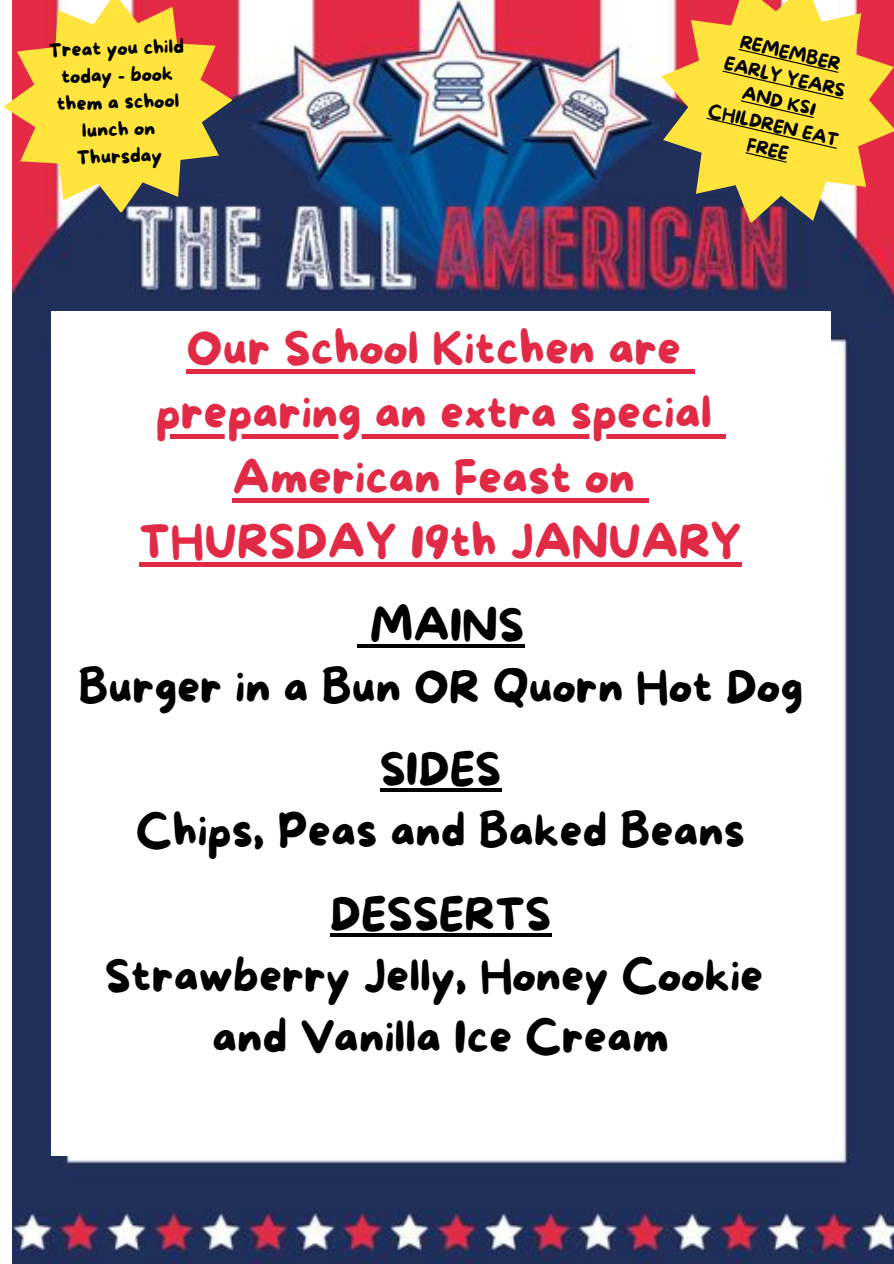
<style>
.page{position:relative;width:894px;height:1264px;background:#fff}
.page>*{position:absolute;margin:0;border:0;box-sizing:border-box;transform-origin:0 0}
.t1{font:46.5px/64.2px "More Sugar";color:#e12b46;text-align:center}
.t2{font:45px/61.9px "More Sugar";color:#000;text-align:center}
.t3{font:19.5px/27px "More Sugar";color:#000;text-align:center}
.t4{font:18px/24.8px "More Sugar";color:#000;text-align:center}
</style>
<div class="page">
<img style="left:13px;top:0;width:880px;height:1263px">
<div style="left:51px;top:311px;width:780px;height:844px;background:#fff"></div>
<div style="left:186px;top:369px;width:495px;height:5px;background:#e12b46"></div>
<div style="left:681px;top:369px;width:13px;height:5px;background:#e12b46"></div>
<hr style="left:156px;top:434px;width:555px;height:4px;background:#e12b46">
<hr style="left:711px;top:434px;width:14px;height:4px;background:#e12b46">
<hr style="left:232px;top:498px;width:403px;height:4px;background:#e12b46">
<hr style="left:635px;top:498px;width:13px;height:4px;background:#e12b46">
<hr style="left:139px;top:562px;width:602px;height:4px;background:#e12b46">
<hr style="left:357px;top:644px;width:13px;height:4px;background:#000">
<hr style="left:370px;top:644px;width:154px;height:4px;background:#000">
<hr style="left:379px;top:788px;width:122px;height:4px;background:#000">
<svg style="left:330px;top:933px;width:221px;height:3px"></svg>
<svg style="left:661px;top:0;width:232px;height:223px;background:#d69b53"></svg>
<div style="left:706px;top:49px;width:136px;height:114px;background:#ffe43d"></div>
<svg style="left:3px;top:0;width:229px;height:213px;background:#e0aa51"></svg>
<p class="t3" style="left:48px;top:38px;width:136px;rotate:-2deg">Treat you child today - book them a school lunch on<br>Thursday</p>
<p class="t4" style="left:742px;top:30px;width:104px;rotate:13deg">REMEMBER</p>
<p class="t4" style="left:716px;top:75px;width:135px;rotate:13deg">AND KS1<br>CHILDREN EAT<br>FREE</p>
<p class="t4" style="left:726px;top:52px;width:125px;rotate:13deg">EARLY YEARS</p>
<p class="t1" style="left:139px;top:319px;width:604px">Our School Kitchen are preparing an extra special<br>American Feast on<br>THURSDAY 19th JANUARY</p>
<p class="t2" style="left:78px;top:596px;width:726px">MAINS<br>Burger in a Bun OR Quorn Hot Dog</p>
<p class="t2" style="left:136px;top:741px;width:611px">SIDES<br>Chips, Peas and Baked Beans</p>
<p class="t2" style="left:105px;top:885px;width:660px">DESSERTS<br>Strawberry Jelly, Honey Cookie and Vanilla Ice Cream</p>
</div>
